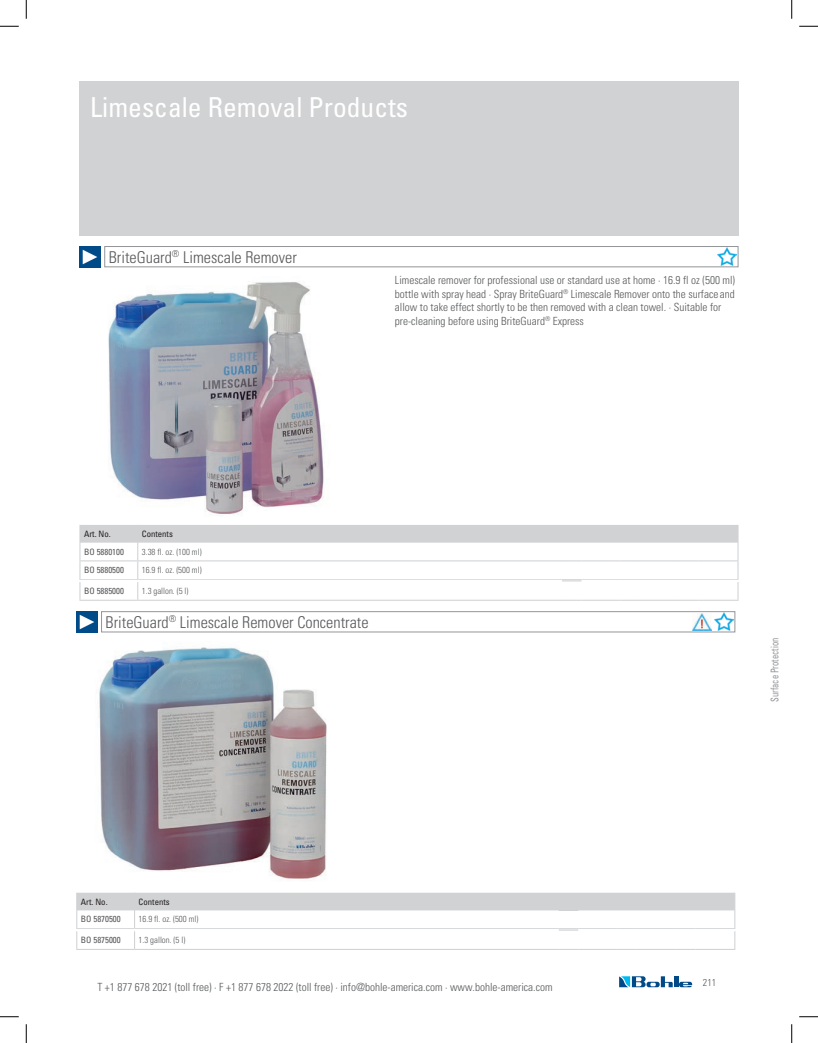
<style>
.page{position:relative;width:818px;height:1043px;background:#fff}
.page>*{position:absolute;margin:0;border:0;box-sizing:border-box;transform-origin:0 0}
.t1{font:condensed 27.5px "Univers";color:#fff}
.t2{font:300 condensed 16.25px "Univers";color:#57585a}
.t3{font:300 condensed 11.25px/13.5px "Univers";color:#57585a}
.t4{font:condensed 10.62px "Univers";color:#939598;scale:.8 1}
.t5{font:300 condensed 10px "Univers";color:#57585a}
.t6{font:300 condensed 8.75px "Univers";color:#57585a}
.t7{font:condensed 8.75px "Univers";color:#57585a}
.t8{font:condensed 8.75px "Univers";color:#231f20}
</style>
<div class="page">
<div style="left:79px;top:81px;width:659px;height:154px;background:#d1d2d4"></div>
<img style="left:79px;top:246px;width:22px;height:21px">
<img style="left:717px;top:248px;width:19px;height:17px">
<img style="left:108px;top:282px;width:216px;height:233px">
<img style="left:76px;top:611px;width:21px;height:21px">
<img style="left:692px;top:613px;width:19px;height:17px">
<img style="left:714px;top:613px;width:19px;height:17px">
<img style="left:99px;top:647px;width:228px;height:232px">
<svg style="left:672px;top:976px;width:7px;height:11px"></svg>
<svg style="left:679px;top:981px;width:13px;height:6px"></svg>
<hr style="left:674px;top:976px;width:4px;height:11px;background:#004b87">
<svg style="left:619px;top:976px;width:53px;height:11px"></svg>
<div style="left:104px;top:246px;width:634px;height:21px;border:1px solid #939598"></div>
<svg style="left:79px;top:525px;width:659px;height:75px"></svg>
<div style="left:101px;top:611px;width:634px;height:21px;border:1px solid #939598"></div>
<svg style="left:76px;top:892px;width:659px;height:58px"></svg>
<svg style="left:0;top:25px;width:19px;height:2px"></svg>
<svg style="left:799px;top:25px;width:19px;height:2px"></svg>
<svg style="left:0;top:1016px;width:19px;height:1px"></svg>
<svg style="left:799px;top:1016px;width:19px;height:1px"></svg>
<svg style="left:25px;top:0;width:2px;height:19px"></svg>
<svg style="left:25px;top:1024px;width:2px;height:18px"></svg>
<svg style="left:791px;top:0;width:1px;height:19px"></svg>
<svg style="left:791px;top:1024px;width:1px;height:18px"></svg>
<h1 class="t1" style="left:90px;top:90px;width:319px">Limescale Removal Products</h1>
<h2 class="t2" style="left:109px;top:247px;width:190px">BriteGuard<sup>®</sup> Limescale Remover</h2>
<p class="t3" style="left:395px;top:273px;width:341px">Limescale remover for professional use or standard use at home · 16.9 fl oz (500 ml) bottle with spray head · Spray BriteGuard<sup>®</sup> Limescale Remover onto the surface and allow to take effect shortly to be then removed with a clean towel. · Suitable for pre-cleaning before using BriteGuard<sup>®</sup> Express</p>
<p class="t8" style="left:84px;top:528px;width:28px">Art. No.</p>
<p class="t8" style="left:142px;top:528px;width:33px">Contents</p>
<p class="t7" style="left:84px;top:546px;width:41px">BO 5880100</p>
<p class="t6" style="left:142px;top:546px;width:61px">3.38 fl. oz. (100 ml)</p>
<p class="t7" style="left:84px;top:565px;width:41px">BO 5880500</p>
<p class="t6" style="left:142px;top:565px;width:61px">16.9 fl. oz. (500 ml)</p>
<p class="t7" style="left:84px;top:585px;width:41px">BO 5885000</p>
<p class="t6" style="left:142px;top:585px;width:48px">1.3 gallon. (5 l)</p>
<h2 class="t2" style="left:105px;top:612px;width:264px">BriteGuard<sup>®</sup> Limescale Remover Concentrate</h2>
<p class="t8" style="left:81px;top:896px;width:28px">Art. No.</p>
<p class="t8" style="left:139px;top:896px;width:33px">Contents</p>
<p class="t7" style="left:81px;top:913px;width:41px">BO 5870500</p>
<p class="t6" style="left:139px;top:914px;width:61px">16.9 fl. oz. (500 ml)</p>
<p class="t7" style="left:81px;top:934px;width:41px">BO 5875000</p>
<p class="t6" style="left:139px;top:934px;width:48px">1.3 gallon. (5 l)</p>
<p class="t3" style="left:97px;top:980px;width:456px">T +1 877 678 2021 (toll free) · F +1 877 678 2022 (toll free) · info@bohle-america.com · www.bohle-america.com</p>
<p class="t4" style="left:767px;top:702px;width:82px;rotate:-90deg">Surface Protection</p>
<p class="t5" style="left:703px;top:976px;width:15px">211</p>
</div>
